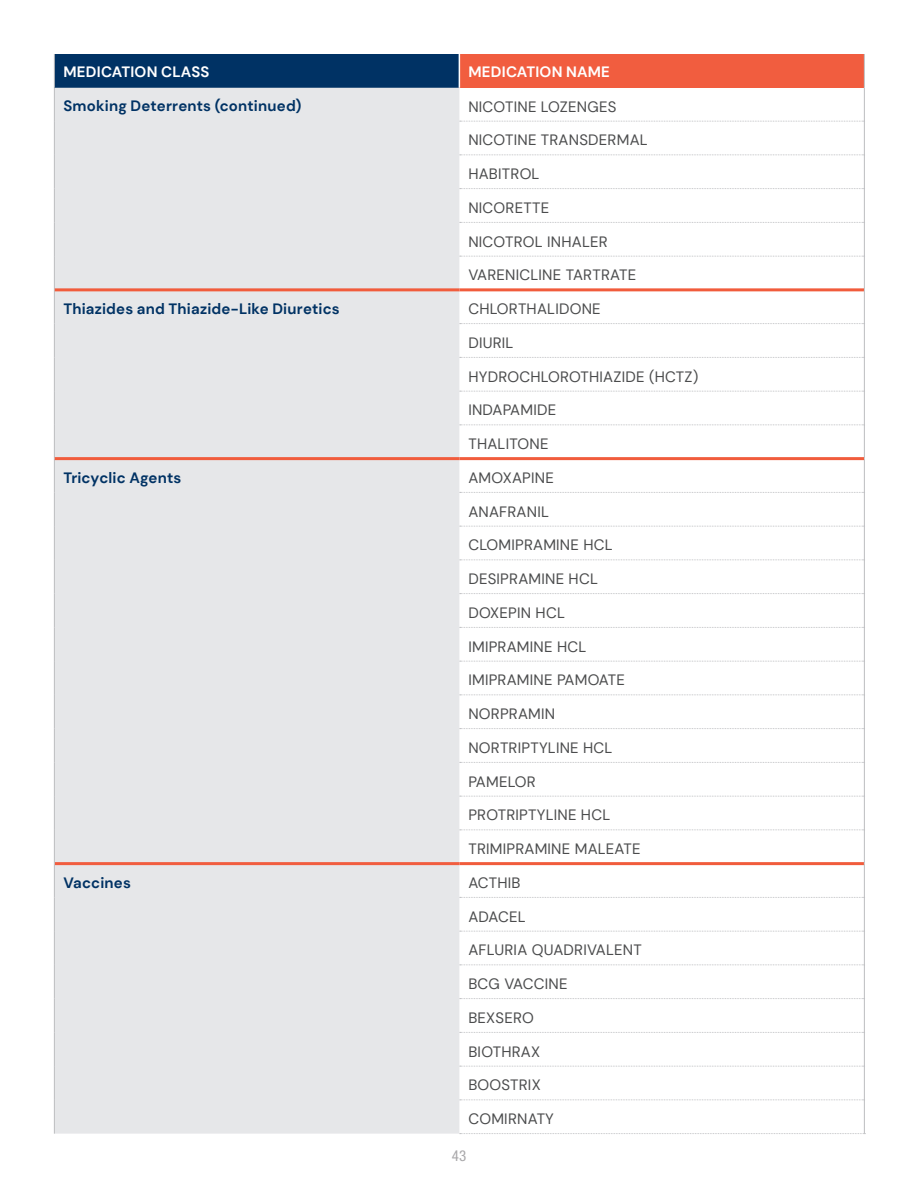
<style>
.page{position:relative;width:918px;height:1188px;background:#fff}
.page>*{position:absolute;margin:0;border:0;box-sizing:border-box;transform-origin:0 0}
.TLB_Body_CAPS{font:15px "DM Sans";letter-spacing:.015em;color:#4b4c4d}
.TLB_HD_10_12_3005{font:700 15px "DM Sans";letter-spacing:.01em;color:#003264}
.TBL_HD_10_12_100W{font:700 15px "DM Sans";letter-spacing:.015em;color:#fff}
.t1{font:condensed 15px "Helvetica Neue LT Std";color:#a9a8aa}
</style>
<div class="page">
<div style="left:54px;top:54px;width:405px;height:34px;background:#003264"></div>
<div style="left:459px;top:54px;width:405px;height:34px;background:#f15d3f"></div>
<div style="left:55px;top:88px;width:404px;height:1046px;background:#e6e7e9"></div>
<hr style="left:459px;top:862px;width:405px;height:3px;background:#f15c3c">
<hr style="left:459px;top:54px;width:1px;height:34px;background:#fff">
<hr style="left:55px;top:862px;width:404px;height:3px;background:#f15d3f">
<hr style="left:54px;top:88px;width:1px;height:33px;background:#bcbdc0">
<hr style="left:54px;top:121px;width:1px;height:34px;background:#bcbdc0">
<hr style="left:54px;top:155px;width:1px;height:34px;background:#bcbdc0">
<hr style="left:54px;top:189px;width:1px;height:33px;background:#bcbdc0">
<hr style="left:54px;top:222px;width:1px;height:34px;background:#bcbdc0">
<hr style="left:54px;top:256px;width:1px;height:34px;background:#bcbdc0">
<hr style="left:54px;top:324px;width:1px;height:33px;background:#bcbdc0">
<hr style="left:54px;top:357px;width:1px;height:34px;background:#bcbdc0">
<hr style="left:54px;top:391px;width:1px;height:34px;background:#bcbdc0">
<hr style="left:54px;top:425px;width:1px;height:34px;background:#bcbdc0">
<hr style="left:54px;top:459px;width:1px;height:33px;background:#bcbdc0">
<hr style="left:54px;top:492px;width:1px;height:34px;background:#bcbdc0">
<hr style="left:54px;top:526px;width:1px;height:34px;background:#bcbdc0">
<hr style="left:54px;top:560px;width:1px;height:34px;background:#bcbdc0">
<hr style="left:54px;top:594px;width:1px;height:33px;background:#bcbdc0">
<hr style="left:54px;top:627px;width:1px;height:34px;background:#bcbdc0">
<hr style="left:54px;top:661px;width:1px;height:34px;background:#bcbdc0">
<hr style="left:54px;top:695px;width:1px;height:34px;background:#bcbdc0">
<hr style="left:54px;top:729px;width:1px;height:33px;background:#bcbdc0">
<hr style="left:54px;top:762px;width:1px;height:34px;background:#bcbdc0">
<hr style="left:54px;top:796px;width:1px;height:34px;background:#bcbdc0">
<hr style="left:54px;top:830px;width:1px;height:34px;background:#bcbdc0">
<hr style="left:54px;top:864px;width:1px;height:33px;background:#bcbdc0">
<hr style="left:54px;top:897px;width:1px;height:34px;background:#bcbdc0">
<hr style="left:54px;top:931px;width:1px;height:34px;background:#bcbdc0">
<hr style="left:54px;top:965px;width:1px;height:34px;background:#bcbdc0">
<hr style="left:54px;top:999px;width:1px;height:33px;background:#bcbdc0">
<hr style="left:54px;top:1032px;width:1px;height:34px;background:#bcbdc0">
<hr style="left:54px;top:1066px;width:1px;height:34px;background:#bcbdc0">
<hr style="left:54px;top:1100px;width:1px;height:34px;background:#bcbdc0">
<hr style="left:864px;top:88px;width:1px;height:33px;background:#bcbdc0">
<hr style="left:864px;top:121px;width:1px;height:34px;background:#bcbdc0">
<hr style="left:864px;top:155px;width:1px;height:34px;background:#bcbdc0">
<hr style="left:864px;top:189px;width:1px;height:33px;background:#bcbdc0">
<hr style="left:864px;top:222px;width:1px;height:34px;background:#bcbdc0">
<hr style="left:864px;top:256px;width:1px;height:34px;background:#bcbdc0">
<hr style="left:864px;top:324px;width:1px;height:33px;background:#bcbdc0">
<hr style="left:864px;top:357px;width:1px;height:34px;background:#bcbdc0">
<hr style="left:864px;top:391px;width:1px;height:34px;background:#bcbdc0">
<hr style="left:864px;top:425px;width:1px;height:34px;background:#bcbdc0">
<hr style="left:864px;top:459px;width:1px;height:33px;background:#bcbdc0">
<hr style="left:864px;top:492px;width:1px;height:34px;background:#bcbdc0">
<hr style="left:864px;top:526px;width:1px;height:34px;background:#bcbdc0">
<hr style="left:864px;top:560px;width:1px;height:34px;background:#bcbdc0">
<hr style="left:864px;top:594px;width:1px;height:33px;background:#bcbdc0">
<hr style="left:864px;top:627px;width:1px;height:34px;background:#bcbdc0">
<hr style="left:864px;top:661px;width:1px;height:34px;background:#bcbdc0">
<hr style="left:864px;top:695px;width:1px;height:34px;background:#bcbdc0">
<hr style="left:864px;top:729px;width:1px;height:33px;background:#bcbdc0">
<hr style="left:864px;top:762px;width:1px;height:34px;background:#bcbdc0">
<hr style="left:864px;top:796px;width:1px;height:34px;background:#bcbdc0">
<hr style="left:864px;top:830px;width:1px;height:34px;background:#bcbdc0">
<hr style="left:864px;top:864px;width:1px;height:33px;background:#bcbdc0">
<hr style="left:864px;top:897px;width:1px;height:34px;background:#bcbdc0">
<hr style="left:864px;top:931px;width:1px;height:34px;background:#bcbdc0">
<hr style="left:864px;top:965px;width:1px;height:34px;background:#bcbdc0">
<hr style="left:864px;top:999px;width:1px;height:33px;background:#bcbdc0">
<hr style="left:864px;top:1032px;width:1px;height:34px;background:#bcbdc0">
<hr style="left:864px;top:1066px;width:1px;height:34px;background:#bcbdc0">
<hr style="left:864px;top:1100px;width:1px;height:33px;background:#bcbdc0">
<hr style="left:54px;top:54px;width:1px;height:34px;background:#bcbdc0">
<hr style="left:864px;top:54px;width:1px;height:34px;background:#bcbdc0">
<svg style="left:460px;top:121px;width:404px;height:1px"></svg>
<svg style="left:460px;top:154px;width:404px;height:1px"></svg>
<svg style="left:460px;top:188px;width:404px;height:1px"></svg>
<svg style="left:460px;top:222px;width:404px;height:1px"></svg>
<svg style="left:460px;top:256px;width:404px;height:1px"></svg>
<svg style="left:460px;top:357px;width:404px;height:1px"></svg>
<svg style="left:460px;top:391px;width:404px;height:1px"></svg>
<svg style="left:460px;top:424px;width:404px;height:1px"></svg>
<svg style="left:460px;top:492px;width:404px;height:1px"></svg>
<svg style="left:460px;top:526px;width:404px;height:1px"></svg>
<svg style="left:460px;top:560px;width:404px;height:1px"></svg>
<svg style="left:460px;top:593px;width:404px;height:1px"></svg>
<svg style="left:460px;top:627px;width:404px;height:1px"></svg>
<svg style="left:460px;top:661px;width:404px;height:1px"></svg>
<svg style="left:460px;top:694px;width:404px;height:1px"></svg>
<svg style="left:460px;top:728px;width:404px;height:1px"></svg>
<svg style="left:460px;top:762px;width:404px;height:1px"></svg>
<svg style="left:460px;top:796px;width:404px;height:1px"></svg>
<svg style="left:460px;top:830px;width:404px;height:1px"></svg>
<svg style="left:460px;top:897px;width:404px;height:1px"></svg>
<svg style="left:460px;top:931px;width:404px;height:1px"></svg>
<svg style="left:460px;top:964px;width:404px;height:1px"></svg>
<svg style="left:460px;top:998px;width:404px;height:1px"></svg>
<svg style="left:460px;top:1032px;width:404px;height:1px"></svg>
<svg style="left:460px;top:1066px;width:404px;height:1px"></svg>
<svg style="left:460px;top:1100px;width:404px;height:1px"></svg>
<svg style="left:460px;top:1133px;width:405px;height:1px"></svg>
<hr style="left:55px;top:457px;width:404px;height:3px;background:#f15c3c">
<hr style="left:459px;top:457px;width:405px;height:3px;background:#f15c3c">
<hr style="left:54px;top:290px;width:1px;height:34px;background:#bcbdc0">
<hr style="left:55px;top:288px;width:404px;height:3px;background:#f15c3c">
<hr style="left:459px;top:288px;width:405px;height:3px;background:#f15c3c">
<hr style="left:864px;top:290px;width:1px;height:34px;background:#bcbdc0">
<svg style="left:460px;top:323px;width:404px;height:1px"></svg>
<p class="TBL_HD_10_12_100W" style="left:63px;top:62px;width:148px">MEDICATION CLASS</p>
<p class="TBL_HD_10_12_100W" style="left:468px;top:62px;width:143px">MEDICATION NAME</p>
<p class="TLB_HD_10_12_3005" style="left:63px;top:97px;width:240px">Smoking Deterrents (continued)</p>
<p class="TLB_Body_CAPS" style="left:468px;top:97px;width:150px">NICOTINE LOZENGES</p>
<p class="TLB_Body_CAPS" style="left:468px;top:131px;width:181px">NICOTINE TRANSDERMAL</p>
<p class="TLB_Body_CAPS" style="left:468px;top:165px;width:73px">HABITROL</p>
<p class="TLB_Body_CAPS" style="left:468px;top:198px;width:82px">NICORETTE</p>
<p class="TLB_Body_CAPS" style="left:468px;top:232px;width:141px">NICOTROL INHALER</p>
<p class="TLB_Body_CAPS" style="left:468px;top:266px;width:169px">VARENICLINE TARTRATE</p>
<p class="TLB_HD_10_12_3005" style="left:63px;top:299px;width:278px">Thiazides and Thiazide-Like Diuretics</p>
<p class="TLB_Body_CAPS" style="left:468px;top:300px;width:134px">CHLORTHALIDONE</p>
<p class="TLB_Body_CAPS" style="left:468px;top:333px;width:47px">DIURIL</p>
<p class="TLB_Body_CAPS" style="left:468px;top:367px;width:232px">HYDROCHLOROTHIAZIDE (HCTZ)</p>
<p class="TLB_Body_CAPS" style="left:468px;top:401px;width:89px">INDAPAMIDE</p>
<p class="TLB_Body_CAPS" style="left:468px;top:435px;width:82px">THALITONE</p>
<p class="TLB_HD_10_12_3005" style="left:63px;top:468px;width:120px">Tricyclic Agents</p>
<p class="TLB_Body_CAPS" style="left:468px;top:468px;width:87px">AMOXAPINE</p>
<p class="TLB_Body_CAPS" style="left:468px;top:502px;width:82px">ANAFRANIL</p>
<p class="TLB_Body_CAPS" style="left:468px;top:536px;width:146px">CLOMIPRAMINE HCL</p>
<p class="TLB_Body_CAPS" style="left:468px;top:570px;width:131px">DESIPRAMINE HCL</p>
<p class="TLB_Body_CAPS" style="left:468px;top:603px;width:98px">DOXEPIN HCL</p>
<p class="TLB_Body_CAPS" style="left:468px;top:637px;width:119px">IMIPRAMINE HCL</p>
<p class="TLB_Body_CAPS" style="left:468px;top:671px;width:158px">IMIPRAMINE PAMOATE</p>
<p class="TLB_Body_CAPS" style="left:468px;top:705px;width:88px">NORPRAMIN</p>
<p class="TLB_Body_CAPS" style="left:468px;top:738px;width:146px">NORTRIPTYLINE HCL</p>
<p class="TLB_Body_CAPS" style="left:468px;top:772px;width:69px">PAMELOR</p>
<p class="TLB_Body_CAPS" style="left:468px;top:806px;width:143px">PROTRIPTYLINE HCL</p>
<p class="TLB_Body_CAPS" style="left:468px;top:840px;width:174px">TRIMIPRAMINE MALEATE</p>
<p class="TLB_HD_10_12_3005" style="left:63px;top:873px;width:69px">Vaccines</p>
<p class="TLB_Body_CAPS" style="left:468px;top:873px;width:54px">ACTHIB</p>
<p class="TLB_Body_CAPS" style="left:468px;top:907px;width:59px">ADACEL</p>
<p class="TLB_Body_CAPS" style="left:468px;top:941px;width:175px">AFLURIA QUADRIVALENT</p>
<p class="TLB_Body_CAPS" style="left:468px;top:975px;width:101px">BCG VACCINE</p>
<p class="TLB_Body_CAPS" style="left:468px;top:1008px;width:67px">BEXSERO</p>
<p class="TLB_Body_CAPS" style="left:468px;top:1042px;width:73px">BIOTHRAX</p>
<p class="TLB_Body_CAPS" style="left:468px;top:1076px;width:74px">BOOSTRIX</p>
<p class="TLB_Body_CAPS" style="left:468px;top:1110px;width:87px">COMIRNATY</p>
<p class="t1" style="left:452px;top:1147px;width:16px">43</p>
</div>
